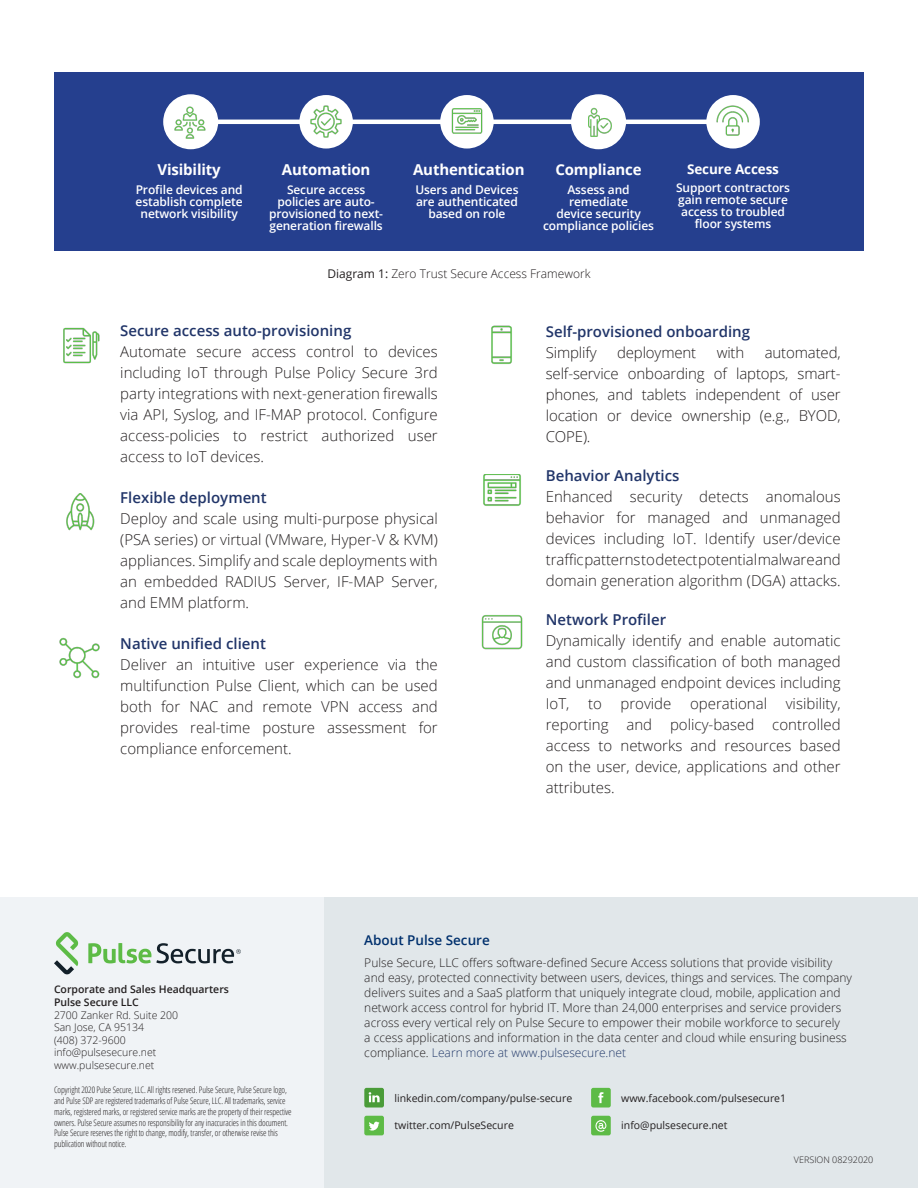
<style>
.page{position:relative;width:918px;height:1188px;background:#fff}
.page>*{position:absolute;margin:0;border:0;box-sizing:border-box;transform-origin:0 0}
.t1{font:300 15px/21px "Open Sans";color:#231f20}
.t2{font:600 15px "Open Sans";color:#213569}
.Paragraph_Style_1{font:700 15px "Open Sans";letter-spacing:-.01em;color:#fff}
.t3{font:600 13.5px "Open Sans";color:#00306d}
.Paragraph_Style_1-2{font:700 13.5px "Open Sans";letter-spacing:-.01em;color:#fff}
.t4{font:300 12px/15px "Open Sans";color:#231f20}
.Paragraph_Style_1-3{font:600 12px/12px "Open Sans";letter-spacing:-.01em;color:#fff;text-align:center}
.t5{font:10.5px "Open Sans";color:#231f20}
.t6{font:300 10.5px "Open Sans";color:#231f20}
.t7{font:600 10.5px/12.6px "Open Sans";color:#231f20}
.t8{font:300 condensed 9px/10.8px "Open Sans";letter-spacing:-.01em;color:#231f20}
.t9{font:300 9px "Open Sans";color:#231f20}
.s1{font-weight:400}
.s2{font-weight:600;color:#213569}
.s3{color:#233a6a}
</style>
<div class="page">
<img style="left:59px;top:637px;width:41px;height:42px">
<img style="left:491px;top:325px;width:21px;height:39px">
<img style="left:66px;top:494px;width:29px;height:37px">
<img style="left:63px;top:327px;width:37px;height:37px">
<img style="left:483px;top:474px;width:38px;height:32px">
<img style="left:481px;top:615px;width:42px;height:35px">
<div style="left:54px;top:72px;width:810px;height:179px;background:#253f8e"></div>
<hr style="left:189px;top:120px;width:557px;height:4px;background:#fff">
<div style="left:164px;top:95px;width:53px;height:54px;background:#fff;border-radius:50%"></div>
<img style="left:170px;top:101px;width:42px;height:41px">
<div style="left:163px;top:94px;width:55px;height:55px;border:2px solid #fff;border-radius:50%"></div>
<div style="left:440px;top:95px;width:54px;height:54px;background:#fff;border-radius:50%"></div>
<img style="left:446px;top:101px;width:41px;height:41px">
<div style="left:572px;top:95px;width:53px;height:54px;background:#fff;border-radius:50%"></div>
<img style="left:588px;top:107px;width:24px;height:30px">
<div style="left:571px;top:94px;width:55px;height:55px;border:2px solid #fff;border-radius:50%"></div>
<div style="left:299px;top:95px;width:54px;height:54px;background:#fff;border-radius:50%"></div>
<img style="left:305px;top:101px;width:42px;height:42px">
<div style="left:706px;top:95px;width:54px;height:54px;background:#fff;border-radius:50%"></div>
<img style="left:706px;top:95px;width:48px;height:48px">
<div style="left:324px;top:898px;width:594px;height:290px;background:#e1e7ea"></div>
<div style="left:0;top:898px;width:324px;height:290px;background:#f0f3f6"></div>
<svg style="left:54px;top:932px;width:24px;height:42px"></svg>
<svg style="left:88px;top:943px;width:153px;height:20px"></svg>
<div style="left:364px;top:1116px;width:20px;height:19px;background:#5dbb46;border-radius:2px"></div>
<svg style="left:369px;top:1122px;width:11px;height:9px"></svg>
<div style="left:591px;top:1088px;width:20px;height:20px;background:#5dbb46;border-radius:2px"></div>
<svg style="left:598px;top:1092px;width:6px;height:11px"></svg>
<div style="left:364px;top:1088px;width:20px;height:20px;background:#4a9c39;border-radius:2px"></div>
<svg style="left:369px;top:1092px;width:11px;height:10px"></svg>
<div style="left:591px;top:1116px;width:20px;height:19px;background:#5dbb46;border-radius:2px"></div>
<svg style="left:595px;top:1120px;width:12px;height:12px"></svg>
<p class="Paragraph_Style_1" style="left:158px;top:159px;width:65px">Visibility</p>
<p class="Paragraph_Style_1-3" style="left:136px;top:183px;width:109px">Profile devices and establish complete network visibility</p>
<p class="Paragraph_Style_1" style="left:282px;top:159px;width:90px">Automation</p>
<p class="Paragraph_Style_1-3" style="left:269px;top:183px;width:116px">Secure access policies are auto&shy;provisioned to next&shy;generation firewalls</p>
<p class="Paragraph_Style_1" style="left:413px;top:159px;width:113px">Authentication</p>
<p class="Paragraph_Style_1-3" style="left:415px;top:183px;width:105px">Users and Devices are authenticated based on role</p>
<p class="Paragraph_Style_1" style="left:555px;top:159px;width:88px">Compliance</p>
<p class="Paragraph_Style_1-3" style="left:543px;top:183px;width:112px">Assess and remediate<br>device security compliance policies</p>
<p class="t4" style="left:327px;top:266px;width:265px"><span class="s1">Diagram 1:</span> Zero Trust Secure Access Framework</p>
<p class="Paragraph_Style_1-2" style="left:687px;top:159px;width:93px">Secure Access</p>
<p class="Paragraph_Style_1-3" style="left:676px;top:182px;width:116px">Support contractors gain remote secure access to troubled floor systems</p>
<p class="t1" style="left:120px;top:319px;width:319px"><span class="s2">Secure access auto-provisioning<br></span>Automate secure access control to devices including IoT through Pulse Policy Secure 3rd party integrations with next-generation firewalls via API, Syslog, and IF-MAP protocol. Configure access-policies to restrict authorized user access to IoT devices.</p>
<p class="t1" style="left:120px;top:487px;width:319px"><span class="s2">Flexible deployment<br></span>Deploy and scale using multi-purpose physical (PSA series) or virtual (VMware, Hyper-V &amp; KVM) appliances. Simplify and scale deployments with an embedded RADIUS Server, IF-MAP Server, and EMM platform.</p>
<p class="t1" style="left:120px;top:633px;width:319px"><span class="s2">Native unified client<br></span>Deliver an intuitive user experience via the multifunction Pulse Client, which can be used both for NAC and remote VPN access and provides real-time posture assessment for compliance enforcement.</p>
<p class="t2" style="left:546px;top:322px;width:206px">Self-provisioned onboarding</p>
<p class="t1" style="left:546px;top:342px;width:52px">Simplify</p>
<p class="t1" style="left:617px;top:342px;width:81px">deployment</p>
<p class="t1" style="left:717px;top:342px;width:29px">with</p>
<p class="t1" style="left:546px;top:342px;width:296px;text-align:justify;text-indent:219px">automated, self-service onboarding of laptops, smart&shy;phones, and tablets independent of user location or device ownership (e.g., BYOD, COPE).</p>
<p class="t2" style="left:546px;top:466px;width:135px">Behavior Analytics</p>
<p class="t1" style="left:546px;top:486px;width:296px;text-align:justify">Enhanced security detects anomalous behavior for managed and unmanaged devices including IoT. Identify user/device traffic patterns to detect potential malware and domain generation algorithm (DGA) attacks.</p>
<p class="t2" style="left:546px;top:610px;width:122px">Network Profiler</p>
<p class="t1" style="left:546px;top:630px;width:296px;text-align:justify">Dynamically identify and enable automatic and custom classification of both managed and unmanaged endpoint devices including IoT, to provide operational visibility, reporting and policy-based controlled access to networks and resources based on the user, device, applications and other attributes.</p>
<p class="t7" style="left:54px;top:983px;width:176px">Corporate and Sales Headquarters<br>Pulse Secure LLC</p>
<p class="t6" style="left:54px;top:1008px;width:126px">2700 Zanker Rd. Suite 200</p>
<p class="t6" style="left:54px;top:1020px;width:92px">San Jose, CA 95134</p>
<p class="t6" style="left:54px;top:1033px;width:73px">(408) 372-9600</p>
<p class="t6" style="left:54px;top:1045px;width:104px">info@pulsesecure.net</p>
<p class="t6" style="left:54px;top:1058px;width:102px">www.pulsesecure.net</p>
<p class="t8" style="left:54px;top:1084px;width:239px">Copyright 2020 Pulse Secure, LLC. All rights reserved. Pulse Secure, Pulse Secure logo, and Pulse SDP are registered trademarks of Pulse Secure, LLC. All trademarks, service marks, registered marks, or registered service marks are the property of their respective owners. Pulse Secure assumes no responsibility for any inaccuracies in this document.<br>Pulse Secure reserves the right to change, modify, transfer, or otherwise revise this publication without notice.</p>
<p class="t3" style="left:364px;top:931px;width:127px">About Pulse Secure</p>
<p class="t4" style="left:364px;top:955px;width:489px">Pulse Secure, LLC offers software-defined Secure Access solutions that provide visibility and easy, protected connectivity between users, devices, things and services. The company delivers suites and a SaaS platform that uniquely integrate cloud, mobile, application and network access control for hybrid IT. More than 24,000 enterprises and service providers across every vertical rely on Pulse Secure to empower their mobile workforce to securely<br>a ccess applications and information in the data center and cloud while ensuring business compliance. <span class="s3">Learn more at www.pulsesecure.net</span></p>
<p class="t5" style="left:621px;top:1091px;width:166px">www.facebook.com/pulsesecure1</p>
<p class="t5" style="left:394px;top:1118px;width:121px">twitter.com/PulseSecure</p>
<p class="t5" style="left:394px;top:1091px;width:179px">linkedin.com/company/pulse-secure</p>
<p class="t5" style="left:621px;top:1118px;width:108px">info@pulsesecure.net</p>
<p class="t9" style="left:794px;top:1153px;width:81px">VERSION 08292020</p>
</div>
